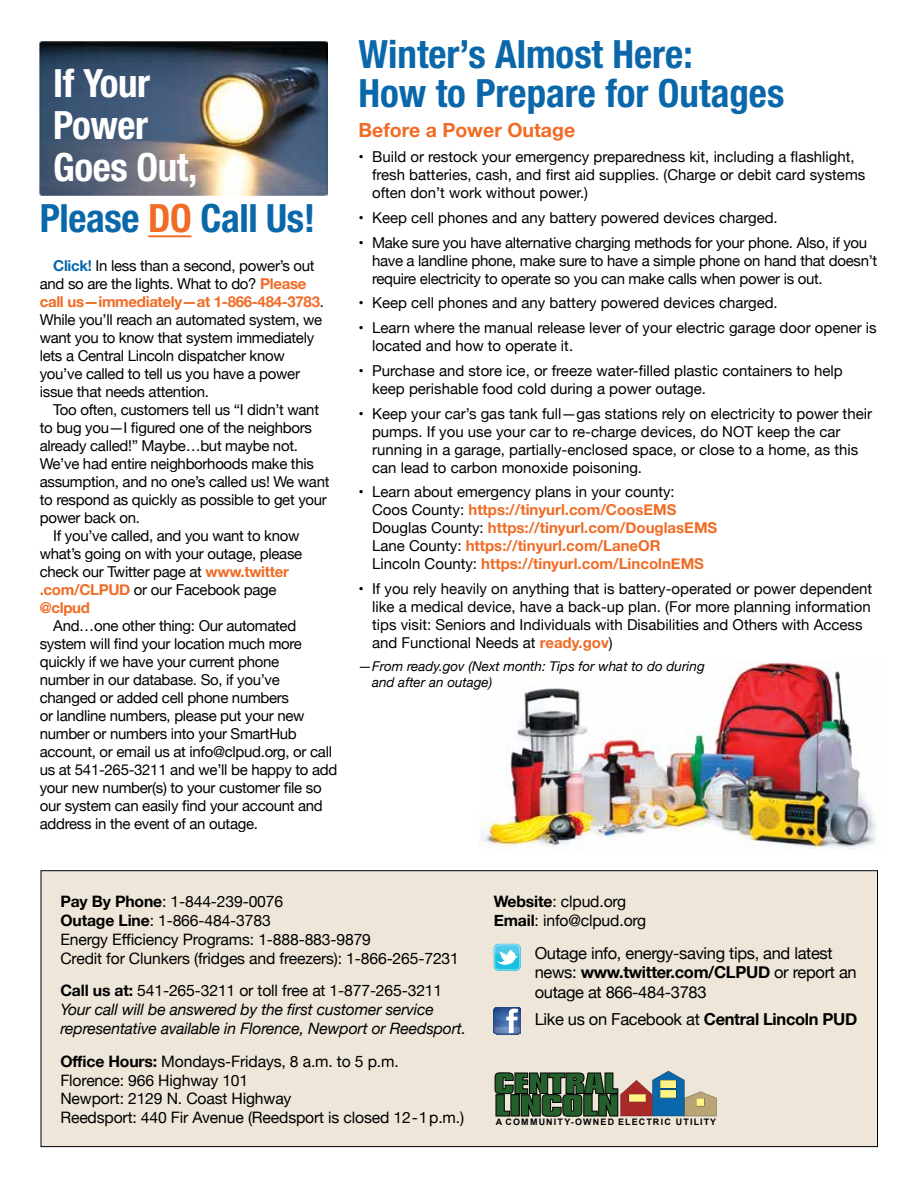
<style>
.page{position:relative;width:918px;height:1188px;background:#fff}
.page>*{position:absolute;margin:0;border:0;box-sizing:border-box;transform-origin:0 0}
.t1{font:700 condensed 39px/39px "Helvetica Neue LT Std";color:#0a68aa}
.t2{font:700 condensed 39px/42px "Helvetica Neue LT Std";letter-spacing:-.01em;color:#fff}
.t3{font:700 19.5px "Helvetica Neue";color:#f06b24}
.t4{font:16.5px/19.8px "Helvetica Neue";letter-spacing:-.02em;color:#000}
.t5{font:15.75px/18.9px "Helvetica Neue";letter-spacing:-.01em;color:#000}
.t6{font:italic 15.75px/18.9px "Helvetica Neue";letter-spacing:-.01em;color:#000}
.t7{font:15px/18px "Helvetica Neue";letter-spacing:-.02em;color:#000}
.t8{font:15px/18px "Helvetica Neue";color:#000}
.t9{font:700 15px/18px "Helvetica Neue";color:#f06b24}
.t10{font:italic 13.5px/16.2px "Helvetica Neue";color:#000}
.t11{font:700 9px "Arial";letter-spacing:.13em;color:#000}
.s1{color:#f06b24}
.s2{font-weight:700;color:#0a68aa}
.s3{font-weight:700;color:#f06b24}
.s4{font-weight:400;color:#000}
.s5{font-weight:700}
.s6{font-weight:700;font-style:normal}
.s7{font-style:normal}
</style>
<div class="page">
<img style="left:480px;top:662px;width:396px;height:188px">
<div style="left:41px;top:871px;width:837px;height:276px;background:#ede6d9"></div>
<svg style="left:495px;top:1071px;width:222px;height:45px"></svg>
<svg style="left:494px;top:1007px;width:27px;height:27px"></svg>
<svg style="left:495px;top:1027px;width:25px;height:6px"></svg>
<div style="left:494px;top:944px;width:27px;height:27px;background:#4ccbe4;border-radius:5px"></div>
<svg style="left:494px;top:944px;width:27px;height:26px"></svg>
<img style="left:40px;top:40px;width:288px;height:155px">
<hr style="left:148px;top:235px;width:43px;height:2px;background:#f06b24">
<h1 class="t2" style="left:53px;top:61px;width:146px">If Your<br>Power<br>Goes Out,</h1>
<h1 class="t1" style="left:40px;top:199px;width:277px">Please <span class="s1">DO</span> Call Us!</h1>
<p class="t7" style="left:40px;top:257px;width:286px;text-indent:14px"><span class="s2">Click!</span> In less than a second, power’s out and so are the lights. What to do? <span class="s3">Please call us—immediately—at 1-866-484-3783</span>.<br>While you’ll reach an automated system, we want you to know that system immediately lets a Central Lincoln dispatcher know you’ve called to tell us you have a power issue that needs attention.</p>
<p class="t7" style="left:53px;top:401px;width:267px">Too often, customers tell us “I didn’t want</p>
<p class="t7" style="left:40px;top:419px;width:274px">to bug you—I figured one of the neighbors</p>
<p class="t7" style="left:40px;top:437px;width:260px">already called!” Maybe…but maybe not.</p>
<p class="t7" style="left:40px;top:455px;width:276px">We’ve had entire neighborhoods make this</p>
<p class="t7" style="left:40px;top:473px;width:291px">assumption, and no one’s called us! We want</p>
<p class="t7" style="left:40px;top:491px;width:289px">to respond as quickly as possible to get your</p>
<p class="t7" style="left:40px;top:509px;width:102px">power back on.</p>
<p class="t7" style="left:53px;top:527px;width:248px">If you’ve called, and you want to know</p>
<p class="t7" style="left:40px;top:545px;width:264px">what’s going on with your outage, please</p>
<p class="t7" style="left:40px;top:563px;width:251px">check our Twitter page at <span class="s3">www.twitter</span></p>
<p class="t7" style="left:40px;top:581px;width:238px"><span class="s3">.com/CLPUD</span> or our Facebook page</p>
<p class="t9" style="left:40px;top:599px;width:52px">@clpud</p>
<p class="t7" style="left:40px;top:617px;width:299px;text-indent:14px">And…one other thing: Our automated system will find your location much more quickly if we have your current phone<br>number in our database. So, if you’ve changed or added cell phone numbers<br>or landline numbers, please put your new number or numbers into your SmartHub account, or email us at info@clpud.org, or call us at 541-265-3211 and we’ll be happy to add your new number(s) to your customer file so our system can easily find your account and address in the event of an outage.</p>
<h1 class="t1" style="left:359px;top:34px;width:427px">Winter’s Almost Here:<br>How to Prepare for Outages</h1>
<h2 class="t3" style="left:359px;top:115px;width:218px">Before a Power Outage</h2>
<p class="t8" style="left:372px;top:149px;width:495px;text-indent:-14px">• Build or restock your emergency preparedness kit, including a flashlight, fresh batteries, cash, and first aid supplies. (Charge or debit card systems often don’t work without power.)</p>
<p class="t8" style="left:359px;top:210px;width:421px">• Keep cell phones and any battery powered devices charged.</p>
<p class="t7" style="left:372px;top:234px;width:507px;text-indent:-14px">• Make sure you have alternative charging methods for your phone. Also, if you have a landline phone, make sure to have a simple phone on hand that doesn’t require electricity to operate so you can make calls when power is out.</p>
<p class="t8" style="left:359px;top:295px;width:421px">• Keep cell phones and any battery powered devices charged.</p>
<p class="t8" style="left:372px;top:320px;width:506px;text-indent:-14px">• Learn where the manual release lever of your electric garage door opener is located and how to operate it.</p>
<p class="t8" style="left:372px;top:363px;width:472px;text-indent:-14px">• Purchase and store ice, or freeze water-filled plastic containers to help keep perishable food cold during a power outage.</p>
<p class="t8" style="left:372px;top:405px;width:502px;text-indent:-14px">• Keep your car’s gas tank full—gas stations rely on electricity to power their pumps. If you use your car to re-charge devices, do NOT keep the car running in a garage, partially-enclosed space, or close to a home, as this can lead to carbon monoxide poisoning.</p>
<p class="t9" style="left:372px;top:484px;width:347px;text-indent:-14px"><span class="s4">• Learn about emergency plans in your county:<br>Coos County:</span> https://tinyurl.com/CoosEMS <span class="s4">Douglas County:</span> https://tinyurl.com/DouglasEMS <span class="s4">Lane County:</span> https://tinyurl.com/LaneOR<br><span class="s4">Lincoln County:</span> https://tinyurl.com/LincolnEMS</p>
<p class="t8" style="left:372px;top:581px;width:502px;text-indent:-14px">• If you rely heavily on anything that is battery-operated or power dependent like a medical device, have a back-up plan. (For more planning information tips visit: Seniors and Individuals with Disabilities and Others with Access and Functional Needs at <span class="s3">ready.gov</span>)</p>
<p class="t10" style="left:372px;top:659px;width:334px;text-indent:-14px">—From ready.gov (Next month: Tips for what to do during and after an outage)</p>
<p class="t5" style="left:60px;top:893px;width:400px"><span class="s5">Pay By Phone</span>: 1-844-239-0076<br><span class="s5">Outage Line</span>: 1-866-484-3783<br>Energy Efficiency Programs: 1-888-883-9879<br>Credit for Clunkers (fridges and freezers): 1-866-265-7231</p>
<p class="t6" style="left:60px;top:982px;width:407px"><span class="s6">Call us at:</span> <span class="s7">541-265-3211 or toll free at 1-877-265-3211<br></span>Your call will be answered by the first customer service representative available in Florence, Newport or Reedsport.</p>
<p class="t5" style="left:60px;top:1053px;width:405px"><span class="s5">Office Hours:</span> Mondays-Fridays, 8 a.m. to 5 p.m.<br>Florence: 966 Highway 101<br>Newport: 2129 N. Coast Highway<br>Reedsport: 440 Fir Avenue (Reedsport is closed 12-1p.m.)</p>
<p class="t5" style="left:494px;top:893px;width:154px"><span class="s5">Website</span>: clpud.org<br><span class="s5">Email</span>: info@clpud.org</p>
<p class="t4" style="left:535px;top:944px;width:323px">Outage info, energy-saving tips, and latest news: <span class="s5">www.twitter.com/CLPUD</span> or report an outage at 866-484-3783</p>
<p class="t4" style="left:535px;top:1010px;width:324px">Like us on Facebook at <span class="s5">Central Lincoln PUD</span></p>
<p class="t11" style="left:496px;top:1116px;width:222px">A COMMUNITY-OWNED ELECTRIC UTILITY</p>
</div>
